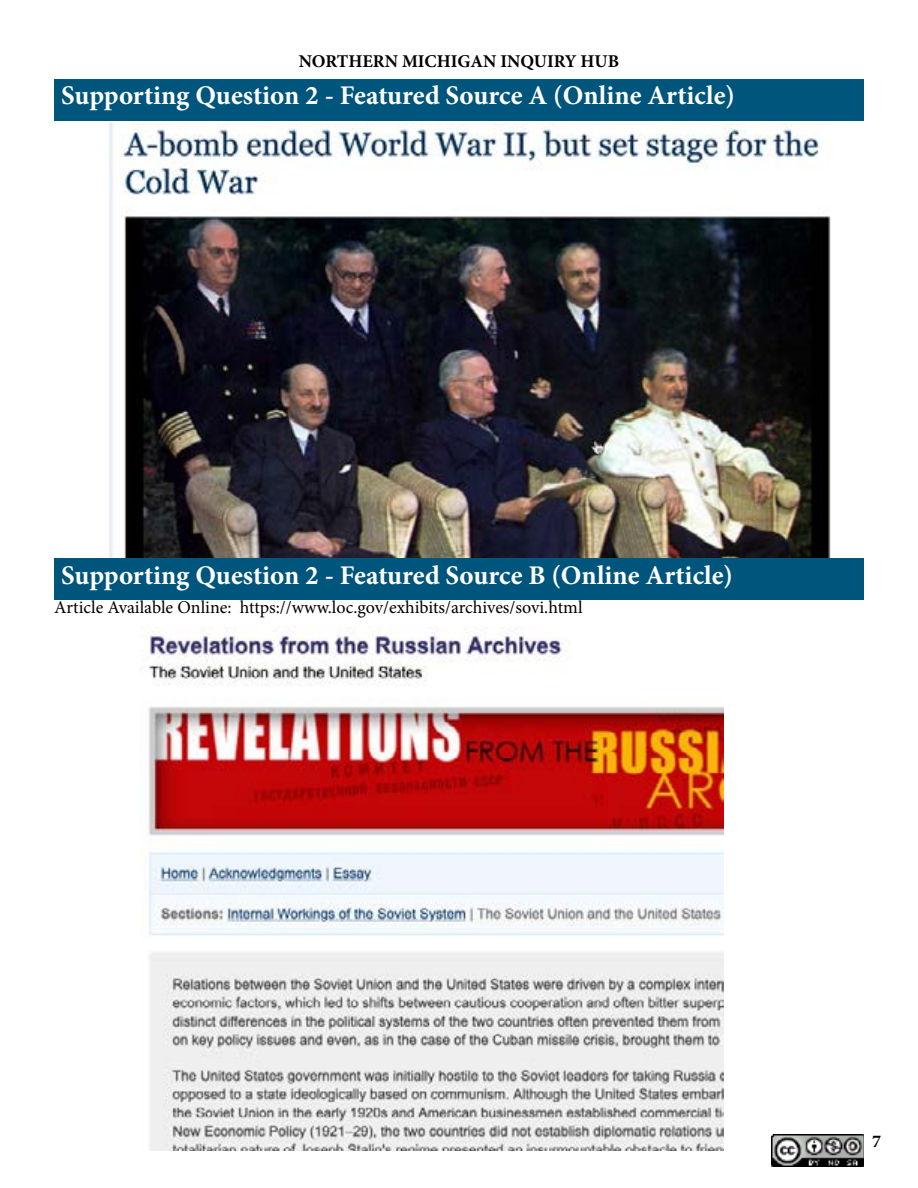
<style>
.page{position:relative;width:918px;height:1188px;background:#fff}
.page>*{position:absolute;margin:0;border:0;box-sizing:border-box;transform-origin:0 0}
.t1{font:700 27px "Minion Pro";color:#fff}
.t2{font:18px "Minion Pro";color:#000}
.t3{font:700 18px "Minion Pro";color:#000}
</style>
<div class="page">
<img style="left:772px;top:1134px;width:92px;height:33px">
<img style="left:110px;top:123px;width:734px;height:436px">
<div style="left:54px;top:79px;width:810px;height:41px;background:#00557c"></div>
<div style="left:54px;top:559px;width:810px;height:41px;background:#00557c"></div>
<img style="left:140px;top:627px;width:584px;height:523px">
<p class="t3" style="left:299px;top:49px;width:322px">NORTHERN MICHIGAN INQUIRY HUB</p>
<p class="t1" style="left:61px;top:76px;width:675px">Supporting Question 2 - Featured Source A (Online Article)</p>
<p class="t1" style="left:61px;top:556px;width:673px">Supporting Question 2 - Featured Source B (Online Article)</p>
<p class="t2" style="left:54px;top:595px;width:530px">Article Available Online: https://www.loc.gov/exhibits/archives/sovi.html</p>
<p class="t3" style="left:872px;top:1129px;width:10px">7</p>
</div>
